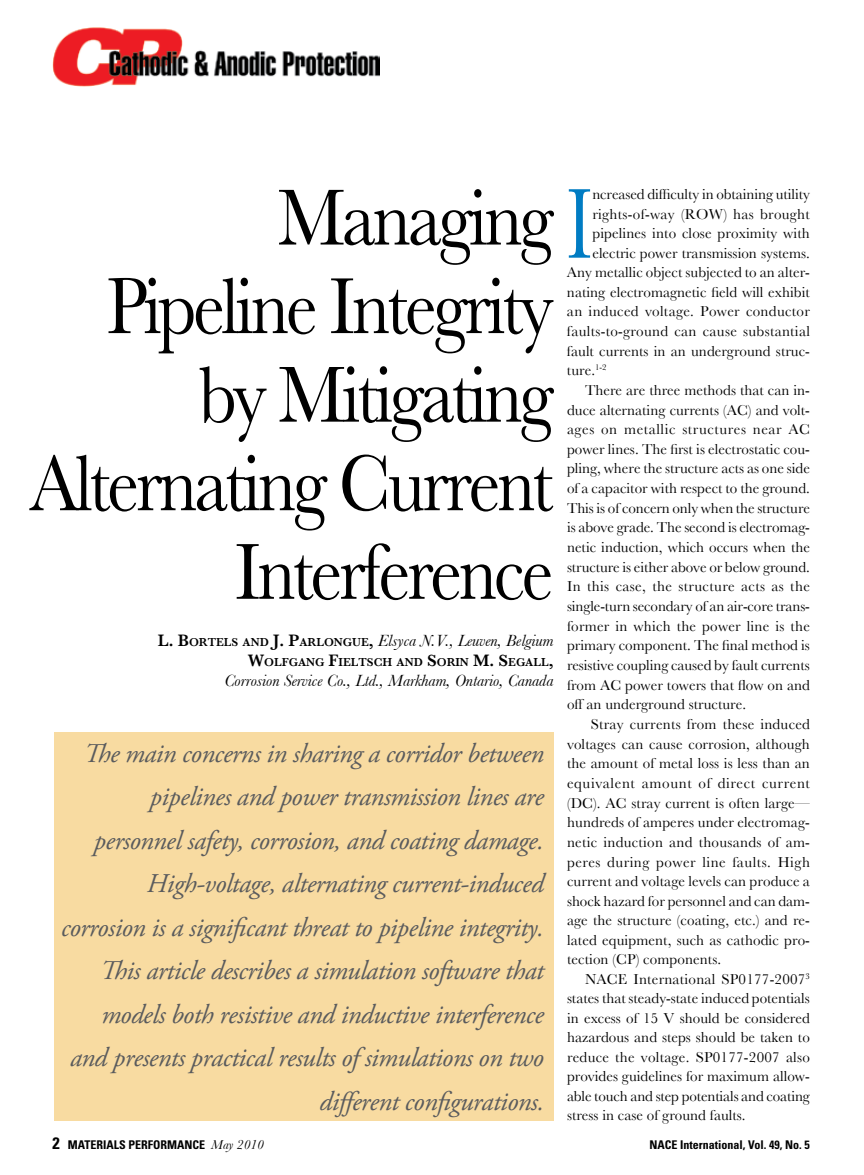
<style>
.page{position:relative;width:864px;height:1175px;background:#fff}
.page>*{position:absolute;margin:0;border:0;box-sizing:border-box;transform-origin:0 0}
.t1{font:103.35px "Baskerville";color:#007cc3;scale:.68 1}
.t2{font:82.5px/88.5px "Baskerville";letter-spacing:-.045em;color:#000;text-align:right;scale:.88 1}
.t3{font:italic 27px/43.5px "Adobe Garamond Pro";letter-spacing:-.02em;color:#5a5b5d;text-align:right}
.t4{font:italic 16.95px "Baskerville";color:#000}
.t5{font:15px "Baskerville";letter-spacing:.005em;color:#000}
.t6{font:15px "Baskerville";letter-spacing:.04em;color:#000}
.t7{font:15px "Baskerville";letter-spacing:.025em;color:#000}
.t8{font:15px "Baskerville";letter-spacing:.035em;color:#000}
.t9{font:700 condensed 12px "Univers";color:#000}
.t10{font:600 11.85px "Baskerville";color:#000}
.s1{font-weight:600;font-style:normal}
.s2{font-weight:600;font-style:normal;font-size:11.85px}
.s3{font-size:16.95px}
.s4{font-size:16.5px}
.s5{font-family:"Baskerville";font-weight:400;font-style:italic;font-stretch:normal;font-size:13.5px}
</style>
<div class="page">
<div style="left:54px;top:732px;width:500px;height:388px;background:#f8dba1"></div>
<img style="left:52px;top:27px;width:327px;height:59px">
<h2 class="t2" style="left:29px;top:173px;width:597px">Managing<br>Pipeline Integrity by Mitigating<br>Alternating Current<br>Interference</h2>
<p class="t4" style="left:158px;top:630px;width:397px"><span class="s1">L. B</span><span class="s2">ORTELS AND</span> <span class="s1">J. P</span><span class="s2">ARLONGUE</span><span class="s1">,</span> Elsyca N.V., Leuven, Belgium</p>
<p class="t10" style="left:248px;top:655px;width:307px"><span class="s3">W</span>OLFGANG <span class="s3">F</span>IELTSCH AND <span class="s3">S</span>ORIN <span class="s3">M. S</span>EGALL <span class="s3">,</span></p>
<p class="t4" style="left:224px;top:670px;width:331px">Corrosion Service Co., Ltd., Markham, Ontario, Canada</p>
<p class="t3" style="left:61px;top:732px;width:485px">The main concerns in sharing a corridor between pipelines and power transmission lines are personnel safety, corrosion, and coating damage.<br>High-voltage, alternating current-induced corrosion is a significant threat to pipeline integrity.<br>This article describes a simulation software that models both resistive and inductive interference and presents practical results of simulations on two different configurations.</p>
<h1 class="t1" style="left:567px;top:163px;width:38px">I</h1>
<p class="t5" style="left:592px;top:185px;width:219px">ncreased difficulty in obtaining utility</p>
<p class="t5" style="left:592px;top:205px;width:219px">rights-of-way (ROW) has brought</p>
<p class="t5" style="left:592px;top:224px;width:219px">pipelines into close proximity with</p>
<p class="t5" style="left:592px;top:244px;width:219px">electric power transmission systems.</p>
<p class="t5" style="left:567px;top:263px;width:244px">Any metallic object subjected to an alter-</p>
<p class="t5" style="left:567px;top:283px;width:244px">nating electromagnetic field will exhibit</p>
<p class="t5" style="left:567px;top:302px;width:244px">an induced voltage. Power conductor</p>
<p class="t5" style="left:567px;top:322px;width:244px">faults-to-ground can cause substantial</p>
<p class="t5" style="left:567px;top:342px;width:244px">fault currents in an underground struc-</p>
<p class="t5" style="left:567px;top:361px;width:41px">ture.<sup>1-2</sup></p>
<p class="t5" style="left:585px;top:381px;width:227px">There are three methods that can in-</p>
<p class="t5" style="left:567px;top:401px;width:244px">duce alternating currents (AC) and volt-</p>
<p class="t6" style="left:567px;top:420px;width:244px">ages on metallic structures near AC</p>
<p class="t5" style="left:567px;top:440px;width:244px">power lines. The first is electrostatic cou-</p>
<p class="t5" style="left:567px;top:460px;width:244px">pling, where the structure acts as one side</p>
<p class="t5" style="left:567px;top:479px;width:244px">of a capacitor with respect to the ground.</p>
<p class="t5" style="left:567px;top:499px;width:244px">This is of concern only when the structure</p>
<p class="t5" style="left:567px;top:519px;width:244px">is above grade. The second is electromag-</p>
<p class="t5" style="left:567px;top:538px;width:244px">netic induction, which occurs when the</p>
<p class="t5" style="left:567px;top:558px;width:245px">structure is either above or below ground.</p>
<p class="t7" style="left:567px;top:577px;width:244px">In this case, the structure acts as the</p>
<p class="t5" style="left:567px;top:597px;width:244px">single-turn secondary of an air-core trans-</p>
<p class="t5" style="left:567px;top:617px;width:244px">former in which the power line is the</p>
<p class="t5" style="left:567px;top:636px;width:244px">primary component. The final method is</p>
<p class="t5" style="left:567px;top:656px;width:244px">resistive coupling caused by fault currents</p>
<p class="t5" style="left:567px;top:676px;width:244px">from AC power towers that flow on and</p>
<p class="t5" style="left:567px;top:695px;width:181px">off an underground structure.</p>
<p class="t5" style="left:591px;top:715px;width:221px">Stray currents from these induced</p>
<p class="t5" style="left:567px;top:735px;width:244px">voltages can cause corrosion, although</p>
<p class="t5" style="left:567px;top:754px;width:244px">the amount of metal loss is less than an</p>
<p class="t6" style="left:567px;top:774px;width:244px">equivalent amount of direct current</p>
<p class="t5" style="left:567px;top:794px;width:244px">(DC). AC stray current is often large—</p>
<p class="t5" style="left:567px;top:813px;width:244px">hundreds of amperes under electromag-</p>
<p class="t5" style="left:567px;top:833px;width:244px">netic induction and thousands of am-</p>
<p class="t8" style="left:567px;top:853px;width:244px">peres during power line faults. High</p>
<p class="t5" style="left:567px;top:872px;width:244px">current and voltage levels can produce a</p>
<p class="t5" style="left:567px;top:892px;width:244px">shock hazard for personnel and can dam-</p>
<p class="t5" style="left:567px;top:911px;width:244px">age the structure (coating, etc.) and re-</p>
<p class="t5" style="left:567px;top:931px;width:244px">lated equipment, such as cathodic pro-</p>
<p class="t5" style="left:567px;top:950px;width:156px">tection (CP) components.</p>
<p class="t5" style="left:585px;top:970px;width:226px">NACE International SP0177-2007<sup>3</sup></p>
<p class="t5" style="left:567px;top:989px;width:244px">states that steady-state induced potentials</p>
<p class="t5" style="left:567px;top:1009px;width:244px">in excess of 15 V should be considered</p>
<p class="t5" style="left:567px;top:1028px;width:244px">hazardous and steps should be taken to</p>
<p class="t5" style="left:567px;top:1048px;width:244px">reduce the voltage. SP0177-2007 also</p>
<p class="t5" style="left:567px;top:1067px;width:244px">provides guidelines for maximum allow-</p>
<p class="t5" style="left:567px;top:1087px;width:244px">able touch and step potentials and coating</p>
<p class="t5" style="left:567px;top:1106px;width:180px">stress in case of ground faults.</p>
<p class="t9" style="left:52px;top:1137px;width:213px"><span class="s4">2</span> MATERIALS PERFORMANCE <span class="s5">May 2010</span></p>
<p class="t9" style="left:650px;top:1137px;width:162px">NACE International, Vol. 49, No. 5</p>
</div>
